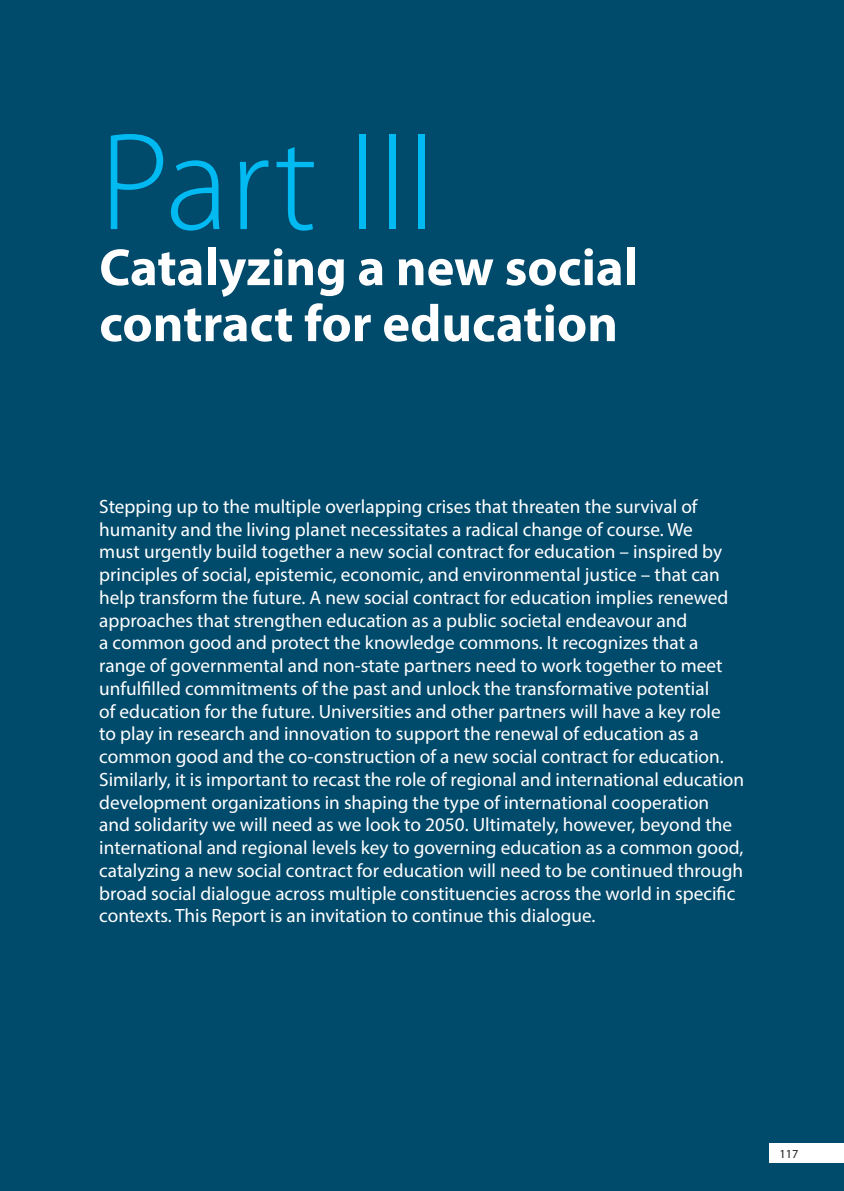
<style>
.page{position:relative;width:844px;height:1191px;background:#fff}
.page>*{position:absolute;margin:0;border:0;box-sizing:border-box;transform-origin:0 0}
.T1_Part{font:300 140px "Myriad Pro";color:#00baf1}
.T1_Part-2{font:700 52.5px/56px "Myriad Pro";color:#fff}
.texte_intro_part{font:19.25px/22.8px "Myriad Pro";color:#fff}
.t1{font:12.25px "Myriad Pro";color:#231f20}
</style>
<div class="page">
<div style="left:0;top:0;width:843px;height:1191px;background:#004b6c"></div>
<div style="left:769px;top:1143px;width:74px;height:20px;background:#fff"></div>
<p class="T1_Part" style="left:99px;top:98px;width:339px">Part III</p>
<p class="T1_Part-2" style="left:99px;top:238px;width:540px">Catalyzing a new social contract for education</p>
<p class="texte_intro_part" style="left:99px;top:494px;width:646px">Stepping up to the multiple overlapping crises that threaten the survival of humanity and the living planet necessitates a radical change of course. We<br>must urgently build together a new social contract for education – inspired by principles of social, epistemic, economic, and environmental justice – that can help transform the future. A new social contract for education implies renewed approaches that strengthen education as a public societal endeavour and<br>a common good and protect the knowledge commons. It recognizes that a range of governmental and non-state partners need to work together to meet unfulfilled commitments of the past and unlock the transformative potential<br>of education for the future. Universities and other partners will have a key role<br>to play in research and innovation to support the renewal of education as a common good and the co-construction of a new social contract for education.<br>Similarly, it is important to recast the role of regional and international education development organizations in shaping the type of international cooperation and solidarity we will need as we look to 2050. Ultimately, however, beyond the international and regional levels key to governing education as a common good, catalyzing a new social contract for education will need to be continued through broad social dialogue across multiple constituencies across the world in specific contexts. This Report is an invitation to continue this dialogue.</p>
<p class="t1" style="left:779px;top:1146px;width:20px">117</p>
</div>
